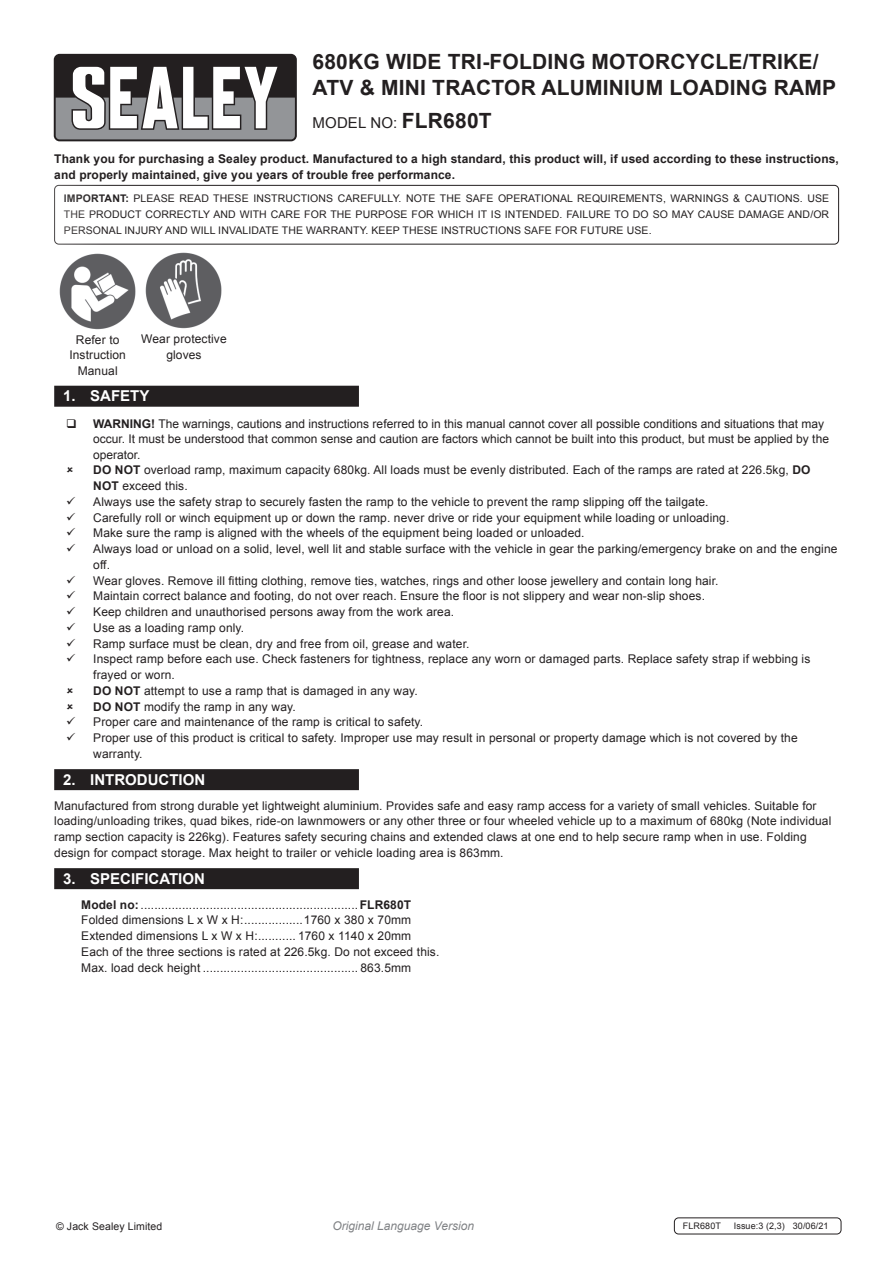
<style>
.page{position:relative;width:893px;height:1263px;background:#fff}
.page>*{position:absolute;margin:0;border:0;box-sizing:border-box;transform-origin:0 0}
.Product_Description{font:700 21px/25.2px "Arial";letter-spacing:.01em;color:#231f20}
.t1{font:700 15px "Arial";color:#fff}
.Product_Description-2{font:15px "Arial";letter-spacing:.01em;color:#231f20}
.Body{font:12px/15.8px "Arial";letter-spacing:.01em;color:#231f20}
.Specifications__Tabb{font:12px "Arial";letter-spacing:.01em;color:#231f20}
.Body-2{font:700 12px/15.8px "Arial";letter-spacing:.01em;color:#231f20}
.t2{font:italic 12px "Arial";color:#808285}
.Body__Justified__7pt{font:10.5px/15.8px "Arial";letter-spacing:.01em;color:#231f20;text-align:justify}
.Body-3{font:9px "Arial";letter-spacing:.01em;color:#231f20}
.s1{font-weight:700;font-size:21px}
.s2{font-weight:700}
</style>
<div class="page">
<div style="left:54px;top:185px;width:785px;height:59px;border:1px solid #231f20;border-radius:4px"></div>
<div style="left:54px;top:386px;width:305px;height:21px;background:#231f20"></div>
<div style="left:54px;top:769px;width:305px;height:21px;background:#231f20"></div>
<div style="left:54px;top:868px;width:305px;height:21px;background:#231f20"></div>
<img style="left:59px;top:252px;width:163px;height:78px">
<svg style="left:49px;top:49px;width:253px;height:97px"></svg>
<div style="left:54px;top:54px;width:243px;height:87px;background:#231f20;border-radius:6px"></div>
<svg style="left:56px;top:67px;width:239px;height:72px"></svg>
<div style="left:674px;top:1217px;width:167px;height:17px;border:1px solid #231f20;border-radius:4px"></div>
<p class="Product_Description" style="left:313px;top:50px;width:525px">680KG WIDE TRI-FOLDING MOTORCYCLE/TRIKE/<br>ATV &amp; MINI TRACTOR ALUMINIUM LOADING RAMP</p>
<p class="Product_Description-2" style="left:313px;top:113px;width:181px">MODEL NO: <span class="s1">FLR680T</span></p>
<p class="Body-2" style="left:54px;top:151px;width:786px">Thank you for purchasing a Sealey product. Manufactured to a high standard, this product will, if used according to these instructions, and properly maintained, give you years of trouble free performance.</p>
<p class="Body__Justified__7pt" style="left:64px;top:191px;width:767px"><span class="s2">IMPORTANT:</span> PLEASE READ THESE INSTRUCTIONS CAREFULLY. NOTE THE SAFE OPERATIONAL REQUIREMENTS, WARNINGS &amp; CAUTIONS. USE THE PRODUCT CORRECTLY AND WITH CARE FOR THE PURPOSE FOR WHICH IT IS INTENDED. FAILURE TO DO SO MAY CAUSE DAMAGE AND/OR PERSONAL INJURY AND WILL INVALIDATE THE WARRANTY. KEEP THESE INSTRUCTIONS SAFE FOR FUTURE USE.</p>
<p class="Body" style="left:76px;top:332px;width:45px">Refer to</p>
<p class="Body" style="left:69px;top:347px;width:58px">Instruction</p>
<p class="Body" style="left:78px;top:363px;width:41px">Manual</p>
<p class="Body" style="left:141px;top:331px;width:87px;text-align:center">Wear protective gloves</p>
<p class="t1" style="left:63px;top:386px;width:88px">1. SAFETY</p>
<p class="Body" style="left:93px;top:417px;width:737px;line-height:14.4px"><span class="s2">WARNING!</span> The warnings, cautions and instructions referred to in this manual cannot cover all possible conditions and situations that may occur. It must be understood that common sense and caution are factors which cannot be built into this product, but must be applied by the</p>
<p class="Body" style="left:93px;top:447px;width:49px">operator.</p>
<p class="Body" style="left:93px;top:462px;width:719px"><span class="s2">DO NOT</span> overload ramp, maximum capacity 680kg. All loads must be evenly distributed. Each of the ramps are rated at 226.5kg, <span class="s2">DO<br>NOT</span> exceed this.</p>
<p class="Body" style="left:93px;top:494px;width:617px">Always use the safety strap to securely fasten the ramp to the vehicle to prevent the ramp slipping off the tailgate.</p>
<p class="Body" style="left:93px;top:510px;width:638px">Carefully roll or winch equipment up or down the ramp. never drive or ride your equipment while loading or unloading.</p>
<p class="Body" style="left:93px;top:525px;width:493px">Make sure the ramp is aligned with the wheels of the equipment being loaded or unloaded.</p>
<p class="Body" style="left:93px;top:541px;width:746px">Always load or unload on a solid, level, well lit and stable surface with the vehicle in gear the parking/emergency brake on and the engine off.</p>
<p class="Body" style="left:93px;top:573px;width:627px">Wear gloves. Remove ill fitting clothing, remove ties, watches, rings and other loose jewellery and contain long hair.</p>
<p class="Body" style="left:93px;top:588px;width:613px">Maintain correct balance and footing, do not over reach. Ensure the floor is not slippery and wear non-slip shoes.</p>
<p class="Body" style="left:93px;top:604px;width:362px">Keep children and unauthorised persons away from the work area.</p>
<p class="Body" style="left:93px;top:620px;width:152px">Use as a loading ramp only.</p>
<p class="Body" style="left:93px;top:636px;width:378px">Ramp surface must be clean, dry and free from oil, grease and water.</p>
<p class="Body" style="left:93px;top:651px;width:719px">Inspect ramp before each use. Check fasteners for tightness, replace any worn or damaged parts. Replace safety strap if webbing is frayed or worn.</p>
<p class="Body" style="left:93px;top:683px;width:326px"><span class="s2">DO NOT</span> attempt to use a ramp that is damaged in any way.</p>
<p class="Body" style="left:93px;top:699px;width:204px"><span class="s2">DO NOT</span> modify the ramp in any way.</p>
<p class="Body" style="left:93px;top:714px;width:331px">Proper care and maintenance of the ramp is critical to safety.</p>
<p class="Body" style="left:93px;top:730px;width:706px">Proper use of this product is critical to safety. Improper use may result in personal or property damage which is not covered by the warranty.</p>
<p class="t1" style="left:63px;top:770px;width:143px">2. INTRODUCTION</p>
<p class="Body" style="left:54px;top:798px;width:779px">Manufactured from strong durable yet lightweight aluminium. Provides safe and easy ramp access for a variety of small vehicles. Suitable for loading/unloading trikes, quad bikes, ride-on lawnmowers or any other three or four wheeled vehicle up to a maximum of 680kg (Note individual ramp section capacity is 226kg). Features safety securing chains and extended claws at one end to help secure ramp when in use. Folding design for compact storage. Max height to trailer or vehicle loading area is 863mm.</p>
<p class="t1" style="left:63px;top:869px;width:143px">3. SPECIFICATION</p>
<p class="Specifications__Tabb" style="left:81px;top:896px;width:331px"><span class="s2">Model no:</span>...............................................................<span class="s2">FLR680T</span></p>
<p class="Specifications__Tabb" style="left:81px;top:912px;width:331px">Folded dimensions L x W x H:.................1760 x 380 x 70mm</p>
<p class="Specifications__Tabb" style="left:81px;top:928px;width:331px">Extended dimensions L x W x H:........... 1760 x 1140 x 20mm</p>
<p class="Specifications__Tabb" style="left:81px;top:944px;width:360px">Each of the three sections is rated at 226.5kg. Do not exceed this.</p>
<p class="Specifications__Tabb" style="left:81px;top:959px;width:331px">Max. load deck height ............................................. 863.5mm</p>
<p class="Body__Justified__7pt" style="left:56px;top:1218px;width:108px">© Jack Sealey Limited</p>
<p class="t2" style="left:333px;top:1218px;width:143px">Original Language Version</p>
<p class="Body-3" style="left:683px;top:1220px;width:40px">FLR680T</p>
<p class="Body-3" style="left:734px;top:1220px;width:96px">Issue:3 (2,3) 30/06/21</p>
</div>
